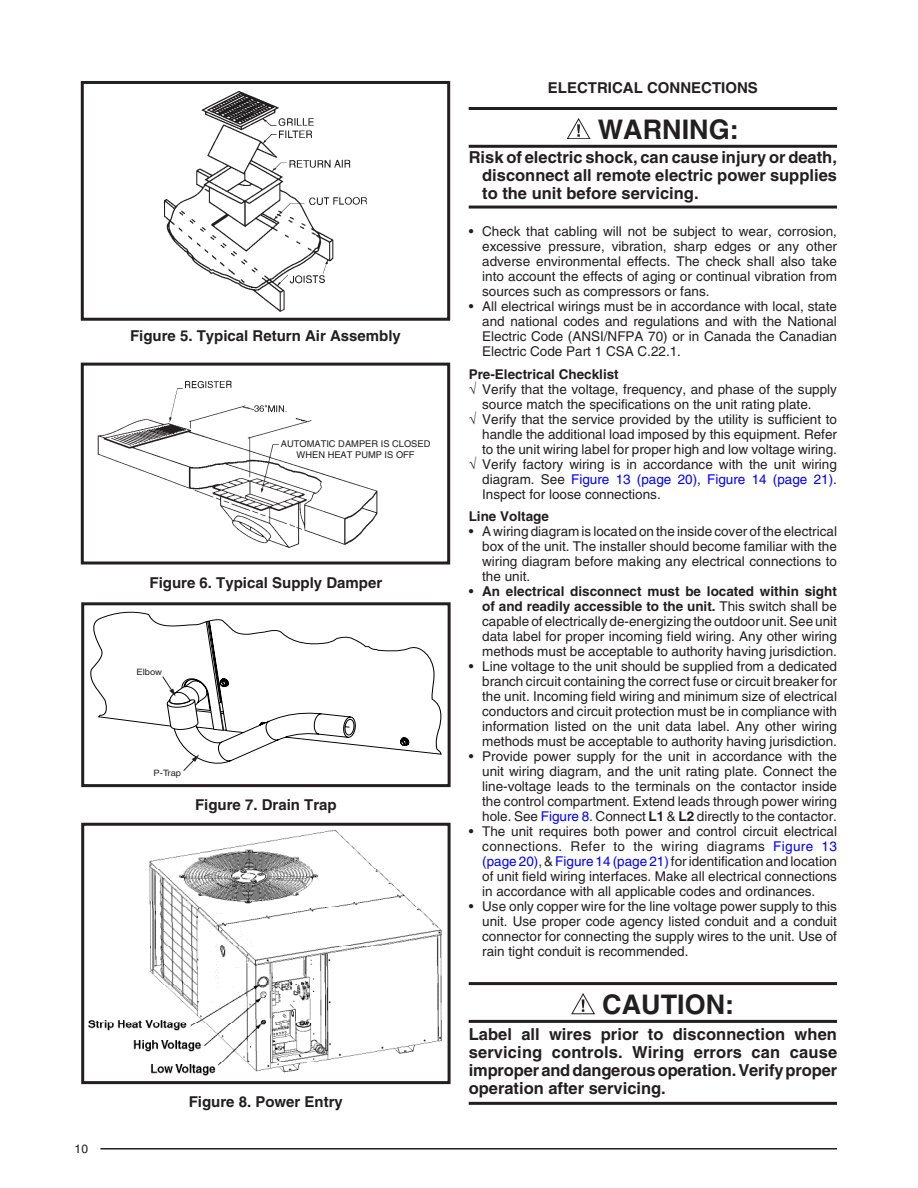
<style>
.page{position:relative;width:918px;height:1188px;background:#fff}
.page>*{position:absolute;margin:0;border:0;box-sizing:border-box;transform-origin:0 0}
.WARNING__18_pt__BOLD{font:700 27px "Helvetica";color:#231f20}
.CAUTION__18_pt__BOLD{font:700 27px "Helvetica";color:#231f20}
.Warning_Para_w_Rule__11_pt__BOLD{font:700 16.5px/18px "Helvetica";letter-spacing:-.005em;color:#231f20;text-align:justify}
.Warning_Bullet_w_Rule__11_pt__BOLD{font:700 16.5px/18px "Helvetica";color:#231f20;text-align:justify}
.Heading_Level_1__10_pt__BOLD{font:700 15px "Helvetica";color:#231f20}
.Bullet__9_pt{font:13.5px/15px "Helvetica";color:#231f20;text-align:justify}
.Heading_Level_2__9_pt__BOLD{font:700 13.5px "Helvetica";color:#231f20}
.t1{font:12px "Helvetica";color:#231f20}
.t2{font:9.3px "Helvetica";color:#231f20}
.t3{font:8.7px "Helvetica";color:#231f20;scale:1.07 1}
.s1{color:#00f}
.s2{font-weight:700}
</style>
<div class="page">
<hr style="left:100px;top:1148px;width:737px;height:2px;background:#231f20">
<hr style="left:469px;top:107px;width:368px;height:3px;background:#231f20">
<hr style="left:469px;top:145px;width:368px;height:3px;background:#231f20">
<hr style="left:469px;top:206px;width:368px;height:3px;background:#231f20">
<hr style="left:469px;top:982px;width:368px;height:3px;background:#231f20">
<hr style="left:469px;top:1020px;width:368px;height:3px;background:#231f20">
<hr style="left:469px;top:1102px;width:368px;height:3px;background:#231f20">
<svg style="left:567px;top:118px;width:23px;height:21px"></svg>
<svg style="left:571px;top:993px;width:24px;height:21px"></svg>
<div style="left:81px;top:81px;width:369px;height:240px;border:3px solid #231f20"></div>
<img style="left:164px;top:92px;width:203px;height:220px">
<div style="left:81px;top:363px;width:369px;height:202px;border:3px solid #231f20"></div>
<img style="left:97px;top:380px;width:281px;height:168px">
<div style="left:283px;top:430px;width:158px;height:26px;background:#fff"></div>
<div style="left:81px;top:602px;width:370px;height:185px;border:3px solid #231f20"></div>
<svg style="left:90px;top:612px;width:351px;height:152px"></svg>
<svg style="left:162px;top:621px;width:62px;height:110px"></svg>
<svg style="left:183px;top:755px;width:16px;height:16px"></svg>
<div style="left:81px;top:823px;width:370px;height:261px;border:3px solid #231f20"></div>
<img style="left:89px;top:831px;width:353px;height:245px">
<p class="t1" style="left:75px;top:1142px;width:15px">10</p>
<p class="Heading_Level_1__10_pt__BOLD" style="left:130px;top:327px;width:272px">Figure 5. Typical Return Air Assembly</p>
<p class="t2" style="left:281px;top:438px;width:151px">AUTOMATIC DAMPER IS CLOSED</p>
<p class="t2" style="left:297px;top:450px;width:120px">WHEN HEAT PUMP IS OFF</p>
<p class="Heading_Level_1__10_pt__BOLD" style="left:150px;top:573px;width:234px">Figure 6. Typical Supply Damper</p>
<p class="t3" style="left:137px;top:667px;width:25px">Elbow</p>
<p class="t3" style="left:154px;top:768px;width:27px">P-Trap</p>
<p class="Heading_Level_1__10_pt__BOLD" style="left:195px;top:796px;width:143px">Figure 7. Drain Trap</p>
<p class="Heading_Level_1__10_pt__BOLD" style="left:189px;top:1092px;width:156px">Figure 8. Power Entry</p>
<p class="Heading_Level_1__10_pt__BOLD" style="left:548px;top:79px;width:211px">ELECTRICAL CONNECTIONS</p>
<p class="WARNING__18_pt__BOLD" style="left:598px;top:113px;width:142px">WARNING:</p>
<p class="Warning_Bullet_w_Rule__11_pt__BOLD" style="left:482px;top:148px;width:356px;text-indent:-13px">Risk of electric shock, can cause injury or death, disconnect all remote electric power supplies to the unit before servicing.</p>
<p class="Bullet__9_pt" style="left:482px;top:224px;width:356px;text-indent:-14px">• Check that cabling will not be subject to wear, corrosion, excessive pressure, vibration, sharp edges or any other adverse environmental effects. The check shall also take into account the effects of aging or continual vibration from sources such as compressors or fans.</p>
<p class="Bullet__9_pt" style="left:482px;top:299px;width:356px;text-indent:-14px">• All electrical wirings must be in accordance with local, state and national codes and regulations and with the National Electric Code (ANSI/NFPA 70) or in Canada the Canadian Electric Code Part 1 CSA C.22.1.</p>
<p class="Heading_Level_2__9_pt__BOLD" style="left:469px;top:366px;width:152px">Pre-Electrical Checklist</p>
<p class="Bullet__9_pt" style="left:482px;top:382px;width:356px;text-indent:-14px">√ Verify that the voltage, frequency, and phase of the supply source match the specifications on the unit rating plate.</p>
<p class="Bullet__9_pt" style="left:482px;top:412px;width:356px;text-indent:-14px">√ Verify that the service provided by the utility is sufficient to handle the additional load imposed by this equipment. Refer to the unit wiring label for proper high and low voltage wiring.</p>
<p class="Bullet__9_pt" style="left:482px;top:457px;width:356px;text-indent:-14px">√ Verify factory wiring is in accordance with the unit wiring diagram. See <span class="s1">Figure 13 (page 20)</span>, <span class="s1">Figure 14 (page 21)</span>.<br>Inspect for loose connections.</p>
<p class="Heading_Level_2__9_pt__BOLD" style="left:469px;top:508px;width:82px">Line Voltage</p>
<p class="Bullet__9_pt" style="left:482px;top:524px;width:356px;text-indent:-14px">• A wiring diagram is located on the inside cover of the electrical box of the unit. The installer should become familiar with the wiring diagram before making any electrical connections to the unit.</p>
<p class="Bullet__9_pt" style="left:482px;top:584px;width:356px;text-indent:-14px">• <span class="s2">An electrical disconnect must be located within sight of and readily accessible to the unit.</span> This switch shall be capable of electrically de-energizing the outdoor unit. See unit data label for proper incoming field wiring. Any other wiring methods must be acceptable to authority having jurisdiction.</p>
<p class="Bullet__9_pt" style="left:482px;top:659px;width:356px;text-indent:-14px">• Line voltage to the unit should be supplied from a dedicated branch circuit containing the correct fuse or circuit breaker for the unit. Incoming field wiring and minimum size of electrical conductors and circuit protection must be in compliance with information listed on the unit data label. Any other wiring methods must be acceptable to authority having jurisdiction.</p>
<p class="Bullet__9_pt" style="left:482px;top:749px;width:356px;text-indent:-14px">• Provide power supply for the unit in accordance with the unit wiring diagram, and the unit rating plate. Connect the line-voltage leads to the terminals on the contactor inside the control compartment. Extend leads through power wiring hole. See <span class="s1">Figure 8</span>. Connect <span class="s2">L1</span> &amp; <span class="s2">L2</span> directly to the contactor.</p>
<p class="Bullet__9_pt" style="left:469px;top:824px;width:370px;text-align:right">• The unit requires both power and control circuit electrical connections. Refer to the wiring diagrams <span class="s1">Figure 13</span></p>
<p class="Bullet__9_pt" style="left:482px;top:854px;width:356px"><span class="s1">(page 20)</span>, &amp; <span class="s1">Figure 14 (page 21)</span> for identification and location of unit field wiring interfaces. Make all electrical connections in accordance with all applicable codes and ordinances.</p>
<p class="Bullet__9_pt" style="left:482px;top:899px;width:356px;text-indent:-14px">• Use only copper wire for the line voltage power supply to this unit. Use proper code agency listed conduit and a conduit connector for connecting the supply wires to the unit. Use of rain tight conduit is recommended.</p>
<p class="CAUTION__18_pt__BOLD" style="left:602px;top:989px;width:133px">CAUTION:</p>
<p class="Warning_Para_w_Rule__11_pt__BOLD" style="left:469px;top:1025px;width:370px">Label all wires prior to disconnection when servicing controls. Wiring errors can cause improper and dangerous operation. Verify proper operation after servicing.</p>
</div>
